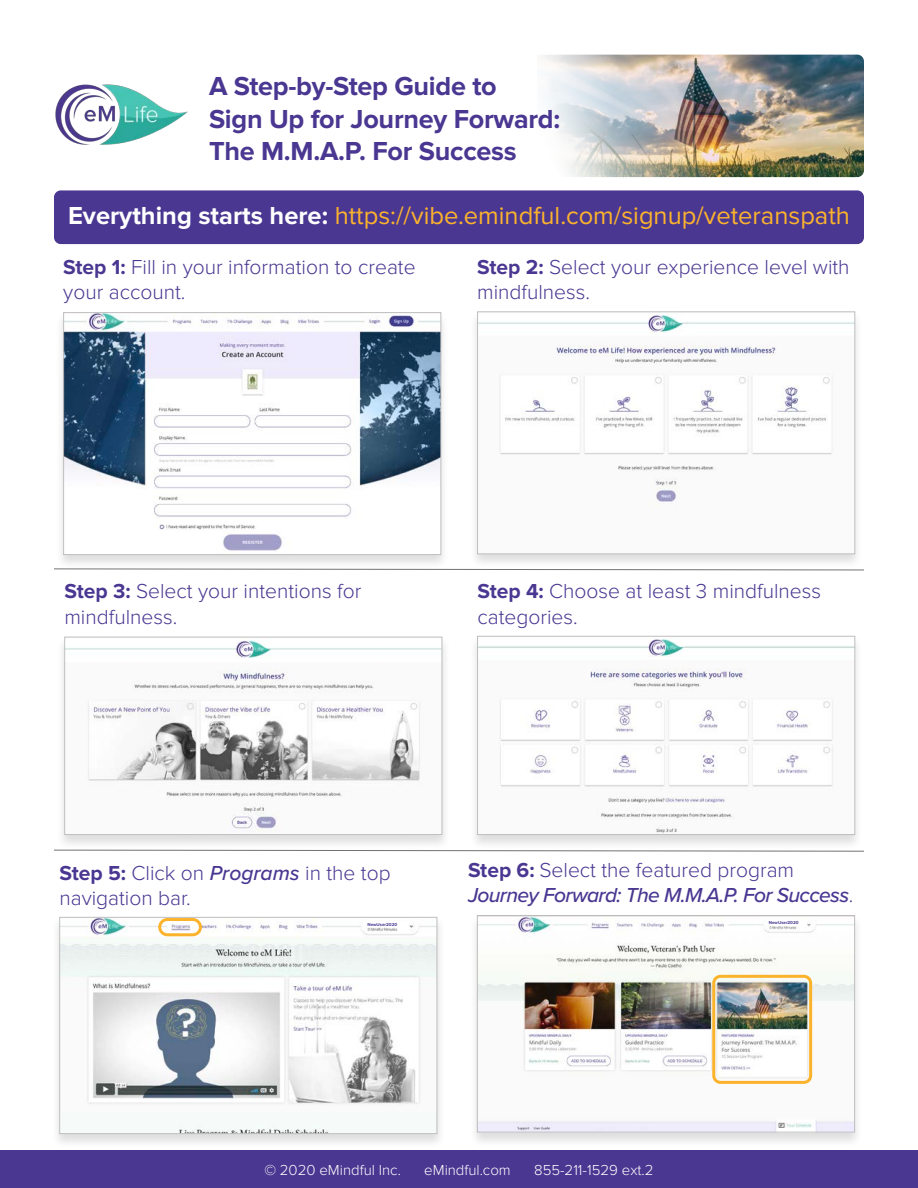
<style>
.page{position:relative;width:918px;height:1188px;background:#fff}
.page>*{position:absolute;margin:0;border:0;box-sizing:border-box;transform-origin:0 0}
.t1{font:700 27px/32.4px "Proxima Nova";letter-spacing:-.01em;color:#4a3792}
.t2{font:25.5px "Proxima Nova";color:#fcb32c}
.t3{font:300 21px/25.2px "Proxima Nova";color:#4a3792}
.t4{font:italic 500 21px/25.2px "Proxima Nova";letter-spacing:-.03em;color:#4a3792}
.t5{font:300 15px "Proxima Nova";color:#fff}
.t6{font:700 4.5px "Proxima Nova";color:#4a3792}
.s1{font-weight:700;color:#fff}
.s2{font-weight:700}
.s3{font-weight:500;font-style:italic}
.s4{font-weight:700;font-style:normal}
.s5{font-weight:300;font-style:normal}
</style>
<div class="page">
<div style="left:0;top:1150px;width:918px;height:38px;background:#4a3792"></div>
<div style="left:55px;top:311px;width:394px;height:259px;background:#231f20;opacity:.15"></div>
<img style="left:65px;top:314px;width:374px;height:239px">
<div style="left:63px;top:312px;width:378px;height:243px;border:1px solid #bfbebe"></div>
<div style="left:469px;top:310px;width:394px;height:259px;background:#231f20;opacity:.15"></div>
<img style="left:479px;top:313px;width:374px;height:239px">
<div style="left:477px;top:311px;width:378px;height:243px;border:1px solid #bfbebe"></div>
<div style="left:56px;top:635px;width:394px;height:215px;background:#231f20;opacity:.15"></div>
<img style="left:66px;top:639px;width:374px;height:194px">
<div style="left:64px;top:637px;width:378px;height:198px;border:1px solid #bfbebe"></div>
<div style="left:54px;top:190px;width:810px;height:54px;background:#4a3792;border-radius:7px"></div>
<div style="left:469px;top:634px;width:394px;height:216px;background:#231f20;opacity:.15"></div>
<img style="left:479px;top:638px;width:374px;height:195px">
<div style="left:477px;top:636px;width:378px;height:199px;border:1px solid #bfbebe"></div>
<div style="left:51px;top:915px;width:394px;height:234px;background:#231f20;opacity:.15"></div>
<img style="left:61px;top:919px;width:374px;height:213px">
<div style="left:59px;top:917px;width:378px;height:217px;border:1px solid #bfbebe"></div>
<div style="left:469px;top:914px;width:394px;height:233px;background:#231f20;opacity:.15"></div>
<img style="left:479px;top:917px;width:374px;height:213px">
<div style="left:477px;top:915px;width:378px;height:217px;border:1px solid #bfbebe"></div>
<svg style="left:54px;top:569px;width:810px;height:1px"></svg>
<svg style="left:54px;top:850px;width:810px;height:2px"></svg>
<hr style="left:367px;top:923px;width:30px;height:4px;background:#fff">
<div style="left:769px;top:920px;width:38px;height:6px;background:#fff"></div>
<div style="left:158px;top:918px;width:44px;height:18px;border:3px solid #fcb32c;border-radius:8px"></div>
<div style="left:712px;top:975px;width:100px;height:109px;border:3px solid #fcb32c;border-radius:7px"></div>
<img style="left:544px;top:55px;width:320px;height:122px">
<img style="left:55px;top:84px;width:133px;height:61px">
<p class="t1" style="left:209px;top:71px;width:289px">A Step-by-Step Guide to</p>
<p class="t1" style="left:209px;top:103px;width:353px">Sign Up for Journey Forward:<br>The M.M.A.P. For Success</p>
<p class="t2" style="left:68px;top:201px;width:783px"><span class="s1">Everything starts here:</span> https://vibe.emindful.com/signup/veteranspath</p>
<p class="t3" style="left:63px;top:255px;width:354px"><span class="s2">Step 1:</span> Fill in your information to create your account.</p>
<p class="t3" style="left:477px;top:255px;width:374px"><span class="s2">Step 2:</span> Select your experience level with mindfulness.</p>
<p class="t3" style="left:64px;top:579px;width:298px"><span class="s2">Step 3:</span> Select your intentions for mindfulness.</p>
<p class="t3" style="left:477px;top:579px;width:345px"><span class="s2">Step 4:</span> Choose at least 3 mindfulness categories.</p>
<p class="t3" style="left:59px;top:860px;width:333px"><span class="s2">Step 5:</span> Click on <span class="s3">Programs</span> in the top navigation bar.</p>
<p class="t4" style="left:468px;top:856px;width:387px"><span class="s4">Step 6:</span> <span class="s5">Select the featured program<br></span>Journey Forward: The M.M.A.P. For Success<span class="s5">.</span></p>
<p class="t6" style="left:367px;top:922px;width:31px">NewUser2020</p>
<p class="t6" style="left:769px;top:920px;width:31px">NewUser2020</p>
<p class="t5" style="left:264px;top:1161px;width:138px">© 2020 eMindful Inc.</p>
<p class="t5" style="left:424px;top:1161px;width:88px">eMindful.com</p>
<p class="t5" style="left:534px;top:1161px;width:121px">855-211-1529 ext.2</p>
</div>
